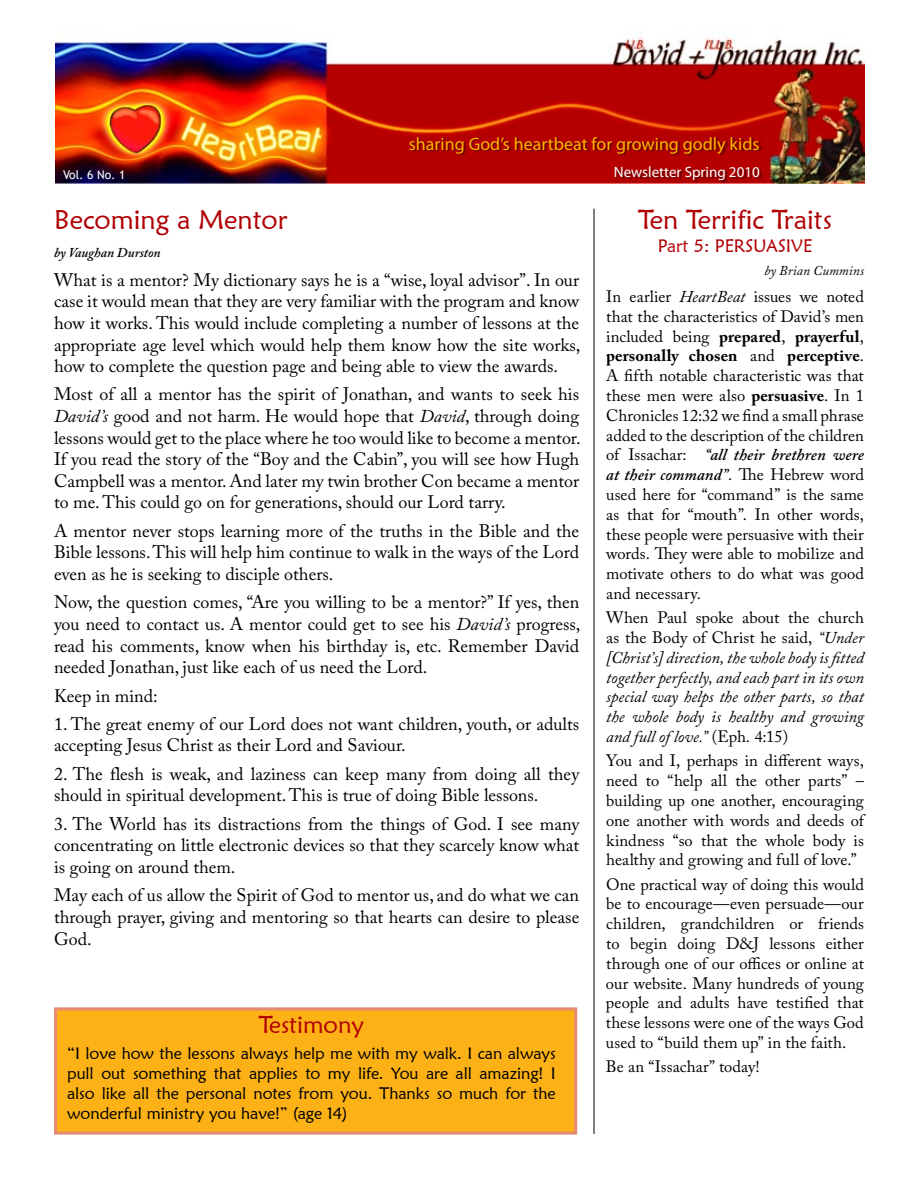
<style>
.page{position:relative;width:918px;height:1188px;background:#fff}
.page>*{position:absolute;margin:0;border:0;box-sizing:border-box;transform-origin:0 0}
.t1{font:27px "Maiandra GD";color:#b10003}
.t2{font:24px "Maiandra GD";color:#b10003}
.t3{font:18px/21.6px "Adobe Caslon Pro";color:#000;text-align:justify}
.t4{font:18px "Myriad Pro";color:#ffb300}
.t5{font:18px "Maiandra GD";color:#b10003}
.t6{font:16.5px/19.8px "Adobe Caslon Pro";letter-spacing:.005em;color:#000;text-align:justify}
.t7{font:italic 16.5px/19.8px "Adobe Caslon Pro";color:#000;text-align:justify}
.t8{font:16.5px/19.8px "Maiandra GD";letter-spacing:-.005em;color:#000;text-align:justify}
.t9{font:15px "Myriad Pro";color:#fff}
.t10{font:italic 600 13.5px "Adobe Caslon Pro";color:#000}
.t11{font:italic 13.5px "Adobe Caslon Pro";letter-spacing:.01em;color:#000}
.t12{font:12px "Trebuchet MS";color:#fff}
.s1{font-style:italic}
.s2{font-weight:700}
.s3{font-weight:600;font-style:italic}
.s4{font-style:normal}
</style>
<div class="page">
<img style="left:56px;top:37px;width:808px;height:147px">
<div style="left:410px;top:137px;width:352px;height:46px;background:#000;opacity:.5"></div>
<hr style="left:594px;top:209px;width:1px;height:925px;background:#000">
<div style="left:54px;top:1007px;width:523px;height:128px;background:#fcb216;border:3px solid #e48b72"></div>
<p class="t12" style="left:63px;top:168px;width:64px">Vol. 6 No. 1</p>
<p class="t4" style="left:409px;top:133px;width:352px">sharing God’s heartbeat for growing godly kids</p>
<p class="t9" style="left:614px;top:163px;width:147px">Newsletter Spring 2010</p>
<h1 class="t1" style="left:54px;top:203px;width:235px">Becoming a Mentor</h1>
<p class="t10" style="left:54px;top:245px;width:108px">by Vaughan Durston</p>
<p class="t3" style="left:54px;top:269px;width:528px">What is a mentor? My dictionary says he is a “wise, loyal advisor”. In our case it would mean that they are very familiar with the program and know how it works. This would include completing a number of lessons at the appropriate age level which would help them know how the site works, how to complete the question page and being able to view the awards.</p>
<p class="t3" style="left:54px;top:383px;width:528px">Most of all a mentor has the spirit of Jonathan, and wants to seek his <span class="s1">David’s</span> good and not harm. He would hope that <span class="s1">David</span>, through doing lessons would get to the place where he too would like to become a mentor.<br>If you read the story of the “Boy and the Cabin”, you will see how Hugh Campbell was a mentor. And later my twin brother Con became a mentor to me. This could go on for generations, should our Lord tarry.</p>
<p class="t3" style="left:54px;top:520px;width:527px">A mentor never stops learning more of the truths in the Bible and the Bible lessons. This will help him continue to walk in the ways of the Lord even as he is seeking to disciple others.</p>
<p class="t3" style="left:54px;top:591px;width:528px">Now, the question comes, “Are you willing to be a mentor?” If yes, then you need to contact us. A mentor could get to see his <span class="s1">David’s</span> progress, read his comments, know when his birthday is, etc. Remember David needed Jonathan, just like each of us need the Lord.</p>
<p class="t3" style="left:54px;top:685px;width:105px">Keep in mind:</p>
<p class="t3" style="left:54px;top:713px;width:527px">1. The great enemy of our Lord does not want children, youth, or adults accepting Jesus Christ as their Lord and Saviour.</p>
<p class="t3" style="left:54px;top:763px;width:527px">2. The flesh is weak, and laziness can keep many from doing all they should in spiritual development. This is true of doing Bible lessons.</p>
<p class="t3" style="left:54px;top:813px;width:527px">3. The World has its distractions from the things of God. I see many concentrating on little electronic devices so that they scarcely know what is going on around them.</p>
<p class="t3" style="left:54px;top:884px;width:527px">May each of us allow the Spirit of God to mentor us, and do what we can through prayer, giving and mentoring so that hearts can desire to please God.</p>
<h2 class="t2" style="left:259px;top:1010px;width:107px">Testimony</h2>
<p class="t8" style="left:67px;top:1043px;width:490px">“I love how the lessons always help me with my walk. I can always pull out something that applies to my life. You are all amazing! I also like all the personal notes from you. Thanks so much for the wonderful ministry you have!” (age 14)</p>
<h1 class="t1" style="left:638px;top:203px;width:196px">Ten Terrific Traits</h1>
<p class="t5" style="left:658px;top:235px;width:156px">Part 5: PERSUASIVE</p>
<p class="t11" style="left:764px;top:263px;width:101px">by Brian Cummins</p>
<p class="t6" style="left:606px;top:286px;width:259px">In earlier <span class="s1">HeartBeat</span> issues we noted that the characteristics of David’s men included being <span class="s2">prepared</span>, <span class="s2">prayerful</span>, <span class="s2">personally chosen</span> and <span class="s2">perceptive</span>.<br>A fifth notable characteristic was that these men were also <span class="s2">persuasive</span>. In 1<br>Chronicles 12:32 we find a small phrase added to the description of the children of Issachar: <span class="s3">“all their brethren were at their command”</span>. The Hebrew word used here for “command” is the same as that for “mouth”. In other words, these people were persuasive with their words. They were able to mobilize and motivate others to do what was good and necessary.</p>
<p class="t7" style="left:606px;top:608px;width:259px"><span class="s4">When Paul spoke about the church as the Body of Christ he said,</span> “Under [Christ’s] direction, the whole body is fitted together perfectly, and each part in its own special way helps the other parts, so that the whole body is healthy and growing and full of love.” <span class="s4">(Eph. 4:15)</span></p>
<p class="t6" style="left:606px;top:751px;width:259px">You and I, perhaps in different ways, need to “help all the other parts” – building up one another, encouraging one another with words and deeds of kindness “so that the whole body is healthy and growing and full of love.”</p>
<p class="t6" style="left:606px;top:874px;width:259px">One practical way of doing this would be to encourage—even persuade—our children, grandchildren or friends to begin doing D&amp;J lessons either through one of our offices or online at our website. Many hundreds of young people and adults have testified that these lessons were one of the ways God used to “build them up” in the faith.</p>
<p class="t6" style="left:606px;top:1057px;width:155px">Be an “Issachar” today!</p>
</div>
